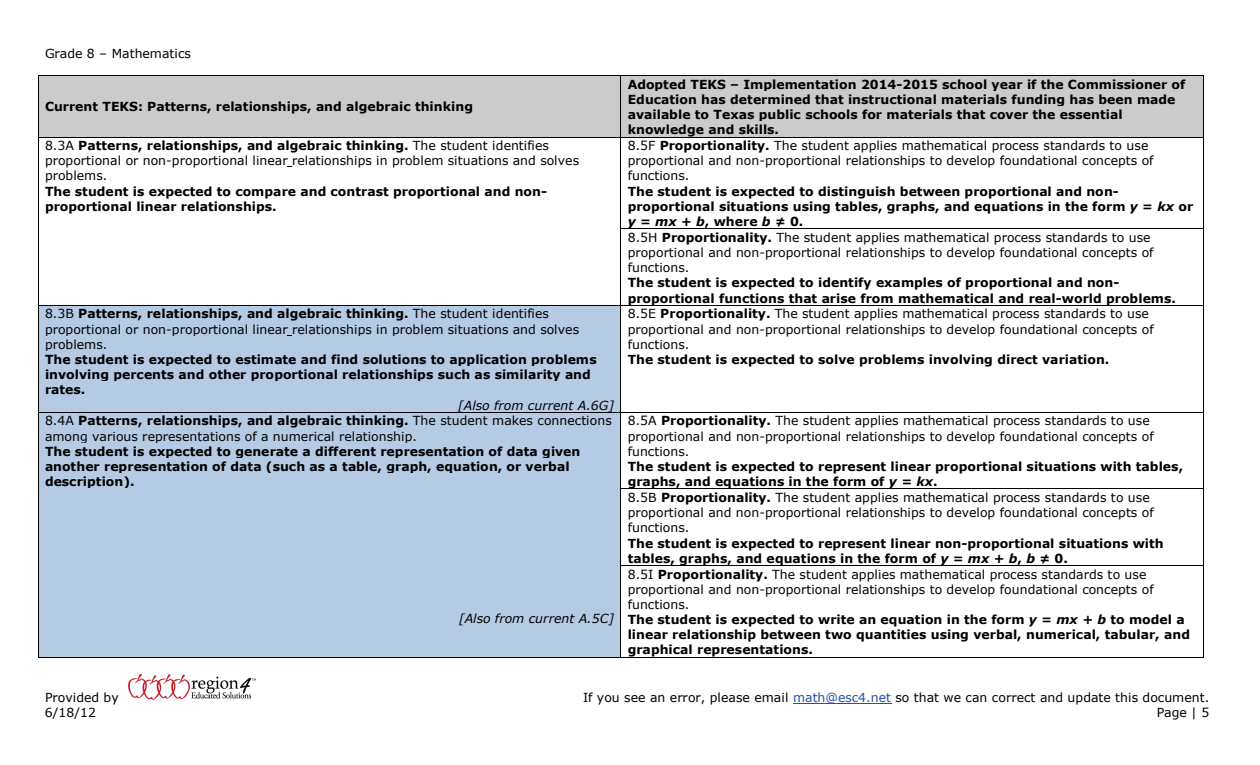
<style>
.page{position:relative;width:1260px;height:765px;background:#fff}
.page>*{position:absolute;margin:0;border:0;box-sizing:border-box;transform-origin:0 0}
.t1{font:12.5px/15.2px "Verdana";letter-spacing:.005em;color:#000}
.t2{font:700 12.5px/15.2px "Verdana";color:#000}
.t3{font:italic 12.5px "Verdana";letter-spacing:.005em;color:#000}
.s1{font-weight:700}
.s2{font-style:italic}
.s3{color:#254fa2}
</style>
<div class="page">
<hr style="left:793px;top:703px;width:98px;height:1px;background:#254fa2">
<img style="left:128px;top:673px;width:128px;height:27px">
<div style="left:39px;top:76px;width:582px;height:23px;background:#cbcbcb"></div>
<div style="left:39px;top:99px;width:6px;height:15px;background:#cbcbcb"></div>
<div style="left:614px;top:99px;width:7px;height:15px;background:#cbcbcb"></div>
<div style="left:39px;top:114px;width:582px;height:23px;background:#cbcbcb"></div>
<div style="left:45px;top:99px;width:569px;height:15px;background:#cbcbcb"></div>
<div style="left:621px;top:76px;width:7px;height:61px;background:#cbcbcb"></div>
<div style="left:1197px;top:76px;width:6px;height:61px;background:#cbcbcb"></div>
<div style="left:628px;top:76px;width:569px;height:15px;background:#cbcbcb"></div>
<div style="left:628px;top:91px;width:569px;height:15px;background:#cbcbcb"></div>
<div style="left:628px;top:106px;width:569px;height:16px;background:#cbcbcb"></div>
<div style="left:628px;top:122px;width:569px;height:15px;background:#cbcbcb"></div>
<hr style="left:39px;top:75px;width:582px;height:1px;background:#000">
<hr style="left:621px;top:75px;width:582px;height:1px;background:#000">
<hr style="left:38px;top:76px;width:1px;height:61px;background:#000">
<hr style="left:621px;top:76px;width:1px;height:61px;background:#000">
<hr style="left:1203px;top:76px;width:1px;height:61px;background:#000">
<hr style="left:39px;top:137px;width:582px;height:1px;background:#000">
<hr style="left:621px;top:137px;width:582px;height:1px;background:#000">
<hr style="left:38px;top:137px;width:1px;height:92px;background:#000">
<hr style="left:621px;top:137px;width:1px;height:92px;background:#000">
<hr style="left:1203px;top:137px;width:1px;height:92px;background:#000">
<hr style="left:621px;top:229px;width:582px;height:1px;background:#000">
<hr style="left:38px;top:229px;width:1px;height:76px;background:#000">
<hr style="left:621px;top:229px;width:1px;height:76px;background:#000">
<hr style="left:1203px;top:229px;width:1px;height:76px;background:#000">
<div style="left:39px;top:306px;width:6px;height:106px;background:#b5cae3"></div>
<div style="left:614px;top:306px;width:7px;height:106px;background:#b5cae3"></div>
<div style="left:45px;top:306px;width:569px;height:15px;background:#b5cae3"></div>
<div style="left:45px;top:321px;width:569px;height:15px;background:#b5cae3"></div>
<div style="left:45px;top:336px;width:569px;height:15px;background:#b5cae3"></div>
<div style="left:45px;top:351px;width:569px;height:15px;background:#b5cae3"></div>
<div style="left:45px;top:366px;width:569px;height:16px;background:#b5cae3"></div>
<div style="left:45px;top:382px;width:569px;height:15px;background:#b5cae3"></div>
<div style="left:45px;top:397px;width:569px;height:15px;background:#b5cae3"></div>
<hr style="left:39px;top:305px;width:582px;height:1px;background:#000">
<hr style="left:621px;top:305px;width:582px;height:1px;background:#000">
<hr style="left:38px;top:306px;width:1px;height:106px;background:#000">
<hr style="left:621px;top:306px;width:1px;height:106px;background:#000">
<hr style="left:1203px;top:306px;width:1px;height:106px;background:#000">
<div style="left:39px;top:413px;width:6px;height:212px;background:#b5cae3"></div>
<div style="left:614px;top:413px;width:7px;height:212px;background:#b5cae3"></div>
<div style="left:39px;top:625px;width:582px;height:32px;background:#b5cae3"></div>
<div style="left:45px;top:413px;width:569px;height:15px;background:#b5cae3"></div>
<div style="left:45px;top:428px;width:569px;height:15px;background:#b5cae3"></div>
<div style="left:45px;top:443px;width:569px;height:15px;background:#b5cae3"></div>
<div style="left:45px;top:458px;width:569px;height:16px;background:#b5cae3"></div>
<div style="left:45px;top:474px;width:569px;height:15px;background:#b5cae3"></div>
<div style="left:45px;top:489px;width:569px;height:15px;background:#b5cae3"></div>
<div style="left:45px;top:504px;width:569px;height:15px;background:#b5cae3"></div>
<div style="left:45px;top:519px;width:569px;height:15px;background:#b5cae3"></div>
<div style="left:45px;top:534px;width:569px;height:15px;background:#b5cae3"></div>
<div style="left:45px;top:549px;width:569px;height:16px;background:#b5cae3"></div>
<div style="left:45px;top:565px;width:569px;height:15px;background:#b5cae3"></div>
<div style="left:45px;top:580px;width:569px;height:15px;background:#b5cae3"></div>
<div style="left:45px;top:595px;width:569px;height:15px;background:#b5cae3"></div>
<div style="left:45px;top:610px;width:569px;height:15px;background:#b5cae3"></div>
<hr style="left:39px;top:412px;width:582px;height:1px;background:#000">
<hr style="left:621px;top:412px;width:582px;height:1px;background:#000">
<hr style="left:38px;top:413px;width:1px;height:76px;background:#000">
<hr style="left:621px;top:413px;width:1px;height:76px;background:#000">
<hr style="left:1203px;top:413px;width:1px;height:76px;background:#000">
<hr style="left:621px;top:489px;width:582px;height:1px;background:#000">
<hr style="left:38px;top:489px;width:1px;height:76px;background:#000">
<hr style="left:621px;top:489px;width:1px;height:76px;background:#000">
<hr style="left:1203px;top:489px;width:1px;height:76px;background:#000">
<hr style="left:621px;top:565px;width:582px;height:1px;background:#000">
<hr style="left:38px;top:566px;width:1px;height:91px;background:#000">
<hr style="left:39px;top:657px;width:582px;height:1px;background:#000">
<hr style="left:621px;top:566px;width:1px;height:91px;background:#000">
<hr style="left:621px;top:657px;width:582px;height:1px;background:#000">
<hr style="left:1203px;top:566px;width:1px;height:91px;background:#000">
<p class="t1" style="left:45px;top:45px;width:148px">Grade 8 – Mathematics</p>
<p class="t2" style="left:45px;top:99px;width:430px">Current TEKS: Patterns, relationships, and algebraic thinking</p>
<p class="t1" style="left:45px;top:138px;width:536px">8.3A <span class="s1">Patterns, relationships, and algebraic thinking.</span> The student identifies proportional or non-proportional linear relationships in problem situations and solves problems.</p>
<p class="t2" style="left:45px;top:183px;width:504px">The student is expected to compare and contrast proportional and non&shy;proportional linear relationships.</p>
<p class="t1" style="left:45px;top:306px;width:536px">8.3B <span class="s1">Patterns, relationships, and algebraic thinking.</span> The student identifies proportional or non-proportional linear relationships in problem situations and solves problems.</p>
<p class="t2" style="left:45px;top:351px;width:553px">The student is expected to estimate and find solutions to application problems involving percents and other proportional relationships such as similarity and rates.</p>
<p class="t3" style="left:458px;top:396px;width:158px">[Also from current A.6G]</p>
<p class="t1" style="left:45px;top:413px;width:568px">8.4A <span class="s1">Patterns, relationships, and algebraic thinking.</span> The student makes connections among various representations of a numerical relationship.</p>
<p class="t2" style="left:45px;top:443px;width:537px">The student is expected to generate a different representation of data given another representation of data (such as a table, graph, equation, or verbal description).</p>
<p class="t3" style="left:459px;top:610px;width:157px">[Also from current A.5C]</p>
<p class="t2" style="left:628px;top:76px;width:559px">Adopted TEKS – Implementation 2014-2015 school year if the Commissioner of Education has determined that instructional materials funding has been made available to Texas public schools for materials that cover the essential knowledge and skills.</p>
<p class="t1" style="left:628px;top:138px;width:527px">8.5F <span class="s1">Proportionality.</span> The student applies mathematical process standards to use proportional and non-proportional relationships to develop foundational concepts of functions.</p>
<p class="t2" style="left:628px;top:183px;width:567px">The student is expected to distinguish between proportional and non&shy;proportional situations using tables, graphs, and equations in the form <span class="s2">y</span> = <span class="s2">kx</span> or <span class="s2">y</span> = <span class="s2">mx</span> + <span class="s2">b</span>, where <span class="s2">b ≠</span> 0.</p>
<p class="t1" style="left:628px;top:230px;width:527px">8.5H <span class="s1">Proportionality.</span> The student applies mathematical process standards to use proportional and non-proportional relationships to develop foundational concepts of functions.</p>
<p class="t2" style="left:628px;top:275px;width:550px">The student is expected to identify examples of proportional and non&shy;proportional functions that arise from mathematical and real-world problems.</p>
<p class="t1" style="left:628px;top:306px;width:528px">8.5E <span class="s1">Proportionality.</span> The student applies mathematical process standards to use proportional and non-proportional relationships to develop foundational concepts of functions.</p>
<p class="t2" style="left:628px;top:351px;width:483px">The student is expected to solve problems involving direct variation.</p>
<p class="t1" style="left:628px;top:413px;width:528px">8.5A <span class="s1">Proportionality.</span> The student applies mathematical process standards to use proportional and non-proportional relationships to develop foundational concepts of functions.</p>
<p class="t2" style="left:628px;top:458px;width:557px">The student is expected to represent linear proportional situations with tables, graphs, and equations in the form of <span class="s2">y = kx</span>.</p>
<p class="t1" style="left:628px;top:490px;width:528px">8.5B <span class="s1">Proportionality.</span> The student applies mathematical process standards to use proportional and non-proportional relationships to develop foundational concepts of functions.</p>
<p class="t2" style="left:628px;top:535px;width:537px">The student is expected to represent linear non-proportional situations with tables, graphs, and equations in the form of <span class="s2">y = mx</span> + <span class="s2">b</span>, <span class="s2">b</span> ≠ 0.</p>
<p class="t1" style="left:628px;top:566px;width:528px">8.5I <span class="s1">Proportionality.</span> The student applies mathematical process standards to use proportional and non-proportional relationships to develop foundational concepts of functions.</p>
<p class="t2" style="left:628px;top:612px;width:564px">The student is expected to write an equation in the form <span class="s2">y = mx + b</span> to model a linear relationship between two quantities using verbal, numerical, tabular, and graphical representations.</p>
<p class="t1" style="left:45px;top:690px;width:75px">Provided by</p>
<p class="t1" style="left:583px;top:690px;width:628px">If you see an error, please email <span class="s3">math@esc4.net</span> so that we can correct and update this document.</p>
<p class="t1" style="left:45px;top:705px;width:53px">6/18/12</p>
<p class="t1" style="left:1157px;top:705px;width:54px">Page | 5</p>
</div>
